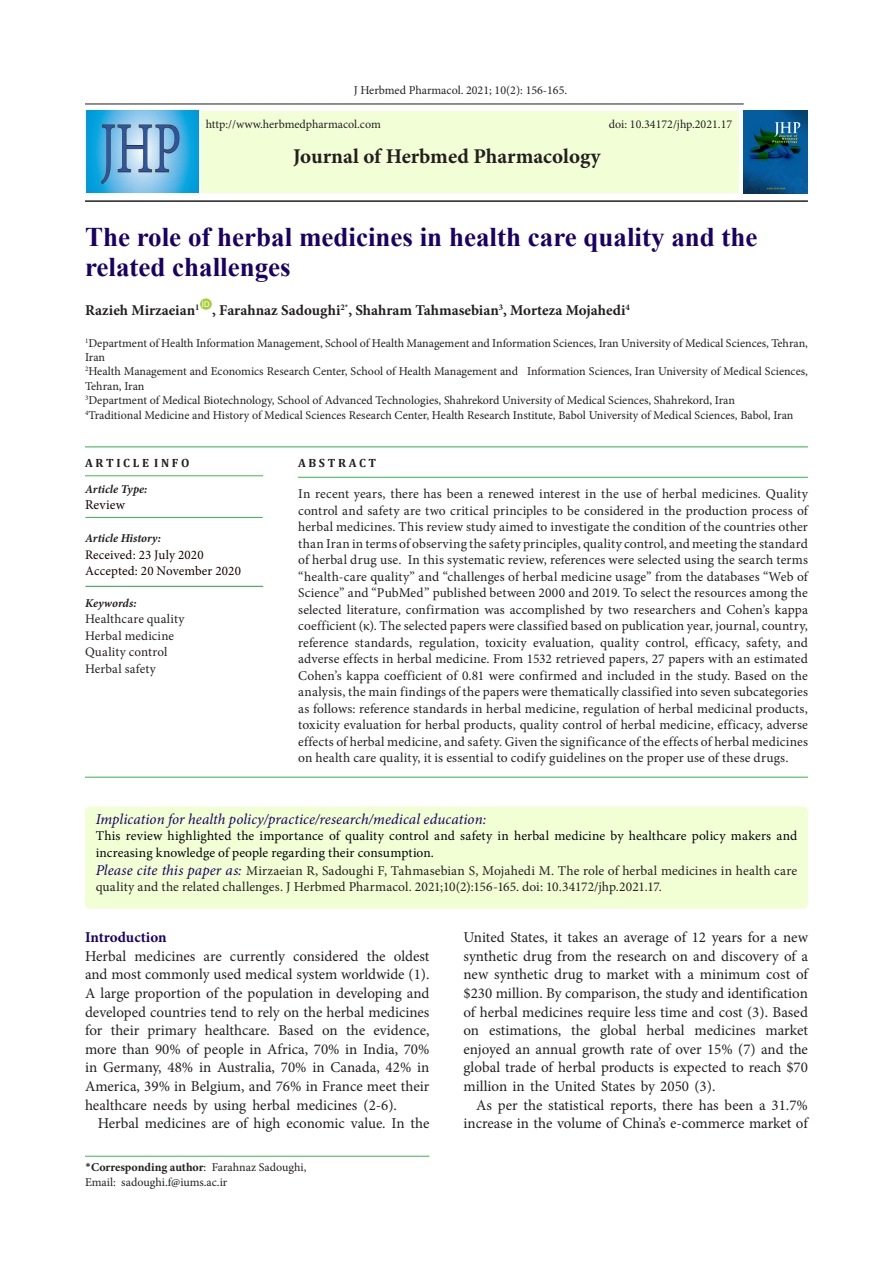
<style>
.page{position:relative;width:893px;height:1263px;background:#fff}
.page>*{position:absolute;margin:0;border:0;box-sizing:border-box;transform-origin:0 0}
.t1{font:700 27px/30px "Times New Roman";color:#190066}
.t2{font:700 21px "Minion Pro";color:#231f20}
.t3{font:15px/18.6px "Minion Pro";color:#231f20;text-align:justify}
.t4{font:700 15px "Minion Pro";color:#231f20}
.abstract{font:italic 15px "Minion Pro";letter-spacing:.005em;color:#190066}
.t5{font:700 15px "Minion Pro";letter-spacing:-.005em;color:#190069}
.abstract-2{font:13.5px/16.5px "Minion Pro";letter-spacing:.01em;color:#231f20}
.abstract-3{font:13.5px/16.5px "Minion Pro";letter-spacing:.01em;color:#00000b}
.t6{font:13.5px "Minion Pro";letter-spacing:.01em;color:#170000}
.t7{font:13.05px "Minion Pro";letter-spacing:.015em;color:#231f20}
.t8{font:13.05px "Minion Pro";letter-spacing:.005em;color:#170000}
.t9{font:12px/14.4px "Minion Pro";color:#231f20}
.t10{font:700 12px "Minion Pro";color:#231f20}
.t11{font:italic 700 12px "Minion Pro";color:#231f20}
.t12{font:700 12px "Cambria";color:#231f20}
.t13{font:7.8px "Arial";color:#fff}
.s1{font-style:italic;font-size:15px;color:#190066}
.s2{font-family:"Calibri";font-weight:400}
.s3{font-weight:400}
</style>
<div class="page">
<hr style="left:85px;top:104px;width:659px;height:1px;background:#231f20">
<hr style="left:85px;top:200px;width:723px;height:2px;background:#231f20">
<div style="left:201px;top:111px;width:538px;height:81px;background:#f2ffd6"></div>
<div style="left:200px;top:298px;width:12px;height:12px;background:#a6ce39;border-radius:50%"></div>
<hr style="left:85px;top:1156px;width:344px;height:1px;background:#3ab54a">
<div style="left:85px;top:806px;width:723px;height:103px;background:#f2ffd5;border-radius:5px"></div>
<hr style="left:298px;top:477px;width:510px;height:1px;background:#35b44a">
<hr style="left:85px;top:446px;width:723px;height:1px;background:#30ad4a">
<hr style="left:85px;top:777px;width:723px;height:1px;background:#35b44a">
<hr style="left:85px;top:475px;width:178px;height:1px;background:#42b649">
<hr style="left:85px;top:586px;width:178px;height:1px;background:#2c9c47">
<hr style="left:85px;top:517px;width:178px;height:1px;background:#35b44a">
<img style="left:744px;top:111px;width:64px;height:83px">
<img style="left:85px;top:111px;width:114px;height:81px">
<p class="t9" style="left:354px;top:83px;width:215px">J Herbmed Pharmacol. 2021; 10(2): 156-165.</p>
<p class="t9" style="left:206px;top:117px;width:177px">http://www.herbmedpharmacol.com</p>
<p class="t9" style="left:609px;top:117px;width:125px">doi: 10.34172/jhp.2021.17</p>
<p class="t2" style="left:293px;top:142px;width:309px">Journal of Herbmed Pharmacology</p>
<p class="t1" style="left:85px;top:221px;width:674px">The role of herbal medicines in health care quality and the related challenges</p>
<p class="t4" style="left:85px;top:300px;width:116px">Razieh Mirzaeian<sup>1</sup></p>
<p class="t13" style="left:202px;top:299px;width:9px">ID</p>
<p class="t4" style="left:212px;top:300px;width:419px">, Farahnaz Sadoughi<sup>2*</sup>, Shahram Tahmasebian<sup>3</sup>, Morteza Mojahedi<sup>4</sup></p>
<p class="t9" style="left:85px;top:336px;width:724px"><sup>1</sup>Department of Health Information Management, School of Health Management and Information Sciences, Iran University of Medical Sciences, Tehran,<br>Iran</p>
<p class="t9" style="left:85px;top:364px;width:724px"><sup>2</sup>Health Management and Economics Research Center, School of Health Management and Information Sciences, Iran University of Medical Sciences,<br>Tehran, Iran</p>
<p class="t9" style="left:85px;top:393px;width:651px"><sup>3</sup>Department of Medical Biotechnology, School of Advanced Technologies, Shahrekord University of Medical Sciences, Shahrekord, Iran</p>
<p class="t9" style="left:85px;top:408px;width:710px"><sup>4</sup>Traditional Medicine and History of Medical Sciences Research Center, Health Research Institute, Babol University of Medical Sciences, Babol, Iran</p>
<p class="t12" style="left:85px;top:454px;width:106px">A R T I C L E I N F O</p>
<p class="t11" style="left:85px;top:480px;width:64px">Article Type:</p>
<p class="t6" style="left:85px;top:496px;width:41px">Review</p>
<p class="t11" style="left:85px;top:530px;width:78px">Article History:</p>
<p class="t8" style="left:85px;top:546px;width:120px">Received: 23 July 2020</p>
<p class="t8" style="left:85px;top:562px;width:157px">Accepted: 20 November 2020</p>
<p class="t11" style="left:85px;top:594px;width:53px">Keywords:</p>
<p class="t7" style="left:85px;top:610px;width:101px">Healthcare quality</p>
<p class="t7" style="left:85px;top:627px;width:91px">Herbal medicine</p>
<p class="t7" style="left:85px;top:643px;width:84px">Quality control</p>
<p class="t7" style="left:85px;top:660px;width:72px">Herbal safety</p>
<p class="t12" style="left:298px;top:455px;width:80px">A B S T R A C T</p>
<p class="abstract-2" style="left:298px;top:486px;width:511px;text-align:justify">In recent years, there has been a renewed interest in the use of herbal medicines. Quality control and safety are two critical principles to be considered in the production process of herbal medicines. This review study aimed to investigate the condition of the countries other than Iran in terms of observing the safety principles, quality control, and meeting the standard of herbal drug use. In this systematic review, references were selected using the search terms “health-care quality” and “challenges of herbal medicine usage” from the databases “Web of Science” and “PubMed” published between 2000 and 2019. To select the resources among the selected literature, confirmation was accomplished by two researchers and Cohen’s kappa coefficient (κ). The selected papers were classified based on publication year, journal, country, reference standards, regulation, toxicity evaluation, quality control, efficacy, safety, and adverse effects in herbal medicine. From 1532 retrieved papers, 27 papers with an estimated Cohen’s kappa coefficient of 0.81 were confirmed and included in the study. Based on the analysis, the main findings of the papers were thematically classified into seven subcategories as follows: reference standards in herbal medicine, regulation of herbal medicinal products, toxicity evaluation for herbal products, quality control of herbal medicine, efficacy, adverse effects of herbal medicine, and safety. Given the significance of the effects of herbal medicines on health care quality, it is essential to codify guidelines on the proper use of these drugs.</p>
<p class="abstract" style="left:96px;top:809px;width:392px">Implication for health policy/practice/research/medical education:</p>
<p class="abstract-3" style="left:96px;top:828px;width:703px">This review highlighted the importance of quality control and safety in herbal medicine by healthcare policy makers and increasing knowledge of people regarding their consumption.</p>
<p class="abstract-2" style="left:96px;top:862px;width:703px"><span class="s1">Please cite this paper as:</span> Mirzaeian R, Sadoughi F, Tahmasebian S, Mojahedi M. The role of herbal medicines in health care quality and the related challenges. J Herbmed Pharmacol. 2021;10(2):156-165. doi: 10.34172/jhp.2021.17.</p>
<p class="t5" style="left:85px;top:927px;width:83px">Introduction</p>
<p class="t3" style="left:85px;top:947px;width:346px">Herbal medicines are currently considered the oldest and most commonly used medical system worldwide (1).<br>A large proportion of the population in developing and developed countries tend to rely on the herbal medicines for their primary healthcare. Based on the evidence, more than 90% of people in Africa, 70% in India, 70% in Germany, 48% in Australia, 70% in Canada, 42% in America, 39% in Belgium, and 76% in France meet their healthcare needs by using herbal medicines (2-6).</p>
<p class="t3" style="left:98px;top:1114px;width:333px">Herbal medicines are of high economic value. In the</p>
<p class="t10" style="left:85px;top:1159px;width:223px"><span class="s2">*</span>Corresponding author<span class="s3">: Farahnaz Sadoughi,</span></p>
<p class="t9" style="left:85px;top:1175px;width:144px">Email: sadoughi.f@iums.ac.ir</p>
<p class="t3" style="left:463px;top:928px;width:346px">United States, it takes an average of 12 years for a new synthetic drug from the research on and discovery of a new synthetic drug to market with a minimum cost of $230 million. By comparison, the study and identification of herbal medicines require less time and cost (3). Based on estimations, the global herbal medicines market enjoyed an annual growth rate of over 15% (7) and the global trade of herbal products is expected to reach $70 million in the United States by 2050 (3).</p>
<p class="t3" style="left:463px;top:1095px;width:346px;text-align:right">As per the statistical reports, there has been a 31.7% increase in the volume of China’s e-commerce market of</p>
</div>
